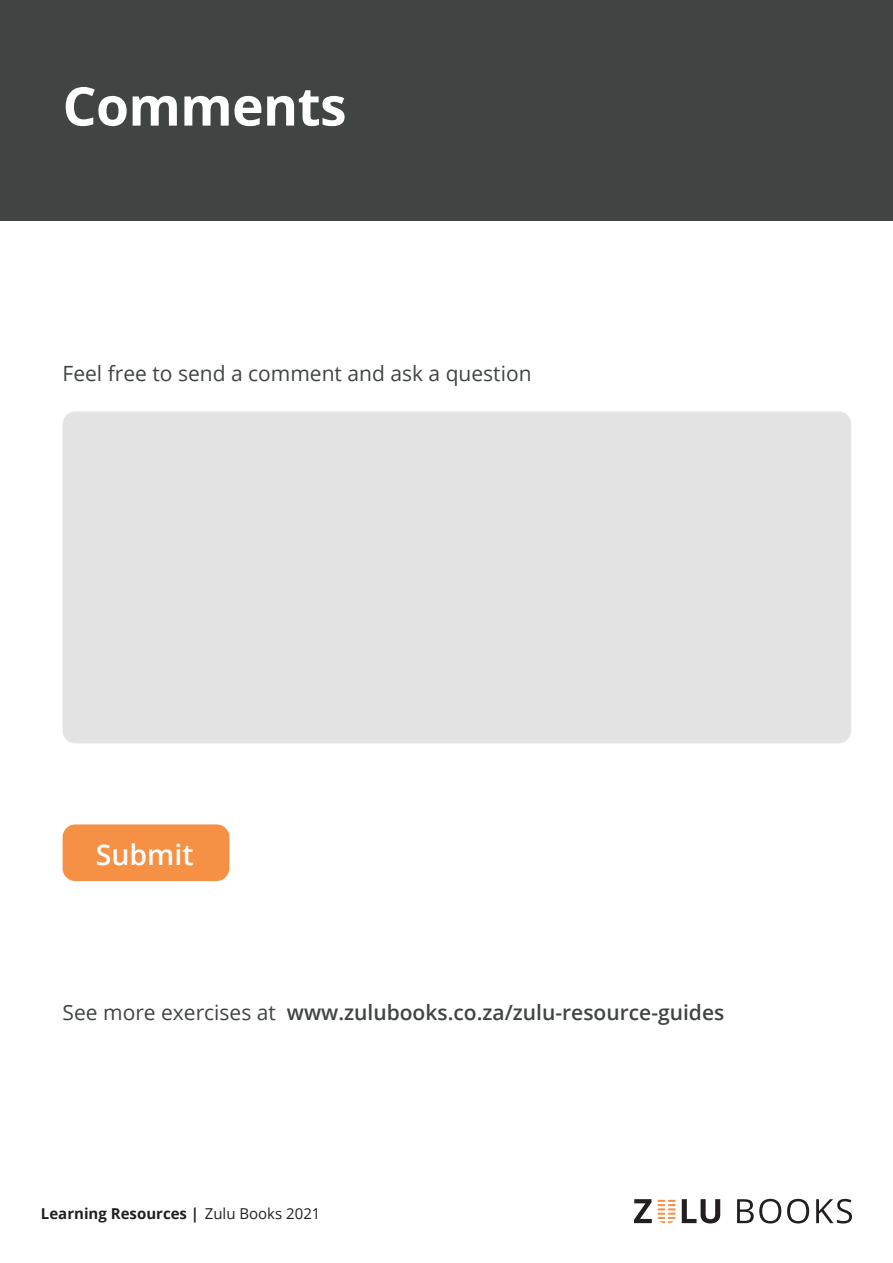
<style>
.page{position:relative;width:893px;height:1263px;background:#fff}
.page>*{position:absolute;margin:0;border:0;box-sizing:border-box;transform-origin:0 0}
.t1{font:700 53.4px "Open Sans";letter-spacing:-.01em;color:#fff}
.t2{font:600 28.5px "Open Sans";color:#fff}
.t3{font:600 21px "Open Sans";color:#404443}
.t4{font:21px "Open Sans";color:#404443}
.t5{font:700 15px "Open Sans";color:#231f20}
.s1{font-weight:400}
</style>
<div class="page">
<svg style="left:737px;top:1199px;width:44px;height:24px"></svg>
<svg style="left:787px;top:1199px;width:22px;height:24px"></svg>
<svg style="left:816px;top:1199px;width:36px;height:24px"></svg>
<svg style="left:682px;top:1199px;width:38px;height:24px"></svg>
<svg style="left:634px;top:1199px;width:42px;height:24px"></svg>
<div style="left:0;top:0;width:893px;height:221px;background:#404443"></div>
<div style="left:63px;top:411px;width:788px;height:332px;background:#e2e3e2;border-radius:13px"></div>
<div style="left:63px;top:824px;width:166px;height:57px;background:#f59044;border-radius:13px"></div>
<h1 class="t1" style="left:63px;top:69px;width:285px">Comments</h1>
<p class="t4" style="left:63px;top:359px;width:470px">Feel free to send a comment and ask a question</p>
<h2 class="t2" style="left:96px;top:835px;width:99px">Submit</h2>
<p class="t3" style="left:63px;top:998px;width:663px"><span class="s1">See more exercises at</span> www.zulubooks.co.za/zulu-resource-guides</p>
<p class="t5" style="left:41px;top:1202px;width:281px">Learning Resources | <span class="s1">Zulu Books 2021</span></p>
</div>
